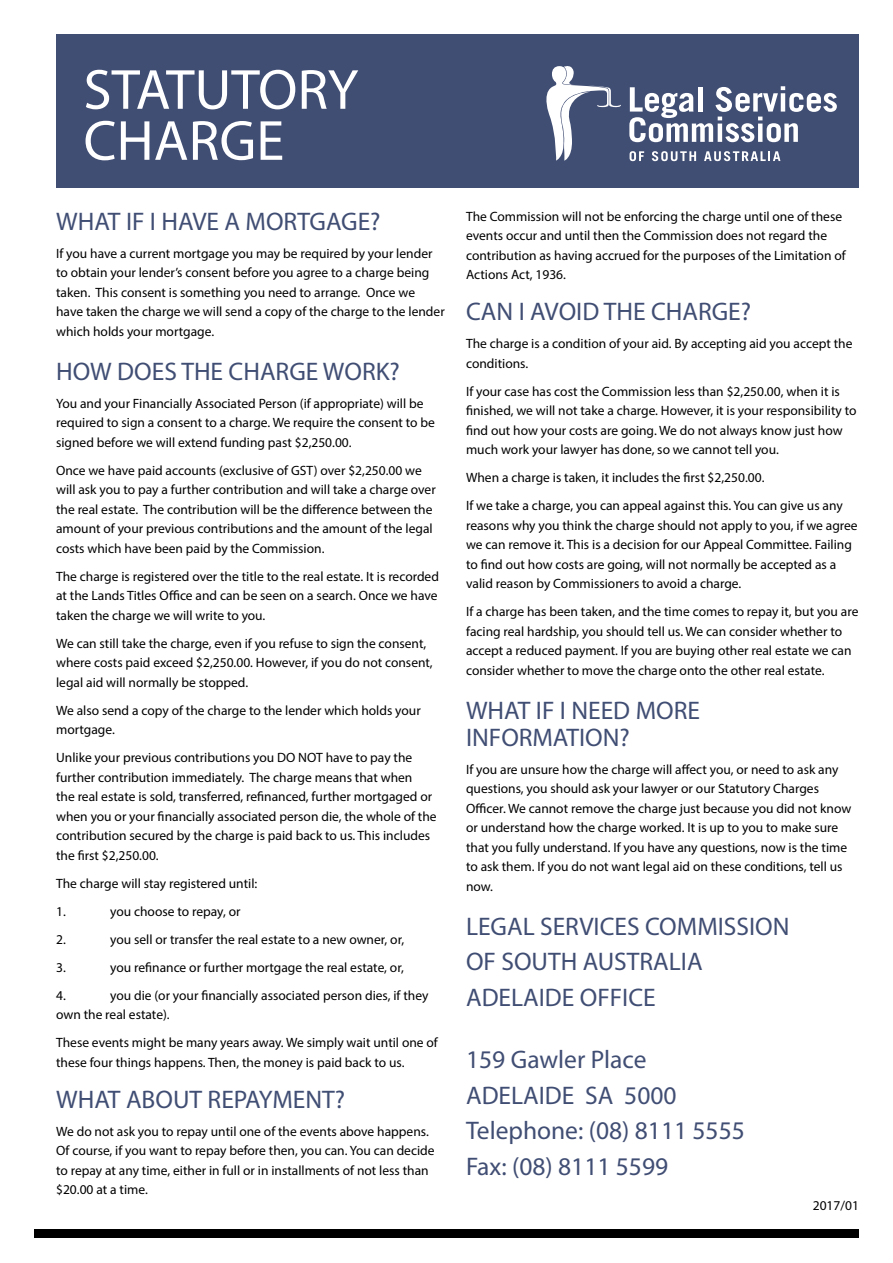
<style>
.page{position:relative;width:893px;height:1263px;background:#fff}
.page>*{position:absolute;margin:0;border:0;box-sizing:border-box;transform-origin:0 0}
.t1{font:57px/51px "Myriad Pro";color:#fff}
.t2{font:25.5px/35.5px "Myriad Pro";color:#414e74}
.t3{font:13.5px/19.5px "Myriad Pro";color:#000}
</style>
<div class="page">
<div style="left:56px;top:34px;width:803px;height:153px;background:#414e74"></div>
<div style="left:34px;top:1229px;width:825px;height:8px;background:#000"></div>
<svg style="left:629px;top:86px;width:208px;height:56px"></svg>
<svg style="left:630px;top:151px;width:14px;height:10px"></svg>
<svg style="left:652px;top:151px;width:44px;height:10px"></svg>
<svg style="left:704px;top:151px;width:76px;height:10px"></svg>
<svg style="left:546px;top:66px;width:75px;height:95px"></svg>
<h1 class="t1" style="left:83px;top:63px;width:276px">STATUTORY<br>CHARGE</h1>
<h2 class="t2" style="left:56px;top:203px;width:326px">WHAT IF I HAVE A MORTGAGE?</h2>
<p class="t3" style="left:56px;top:243px;width:390px">If you have a current mortgage you may be required by your lender to obtain your lender’s consent before you agree to a charge being taken. This consent is something you need to arrange. Once we have taken the charge we will send a copy of the charge to the lender which holds your mortgage.</p>
<h2 class="t2" style="left:56px;top:353px;width:345px">HOW DOES THE CHARGE WORK?</h2>
<p class="t3" style="left:56px;top:393px;width:380px">You and your Financially Associated Person (if appropriate) will be required to sign a consent to a charge. We require the consent to be signed before we will extend funding past $2,250.00.</p>
<p class="t3" style="left:56px;top:460px;width:381px">Once we have paid accounts (exclusive of GST) over $2,250.00 we will ask you to pay a further contribution and will take a charge over the real estate. The contribution will be the difference between the amount of your previous contributions and the amount of the legal costs which have been paid by the Commission.</p>
<p class="t3" style="left:56px;top:566px;width:384px;text-align:justify">The charge is registered over the title to the real estate. It is recorded at the Lands Titles Office and can be seen on a search. Once we have taken the charge we will write to you.</p>
<p class="t3" style="left:56px;top:633px;width:378px">We can still take the charge, even if you refuse to sign the consent, where costs paid exceed $2,250.00. However, if you do not consent, legal aid will normally be stopped.</p>
<p class="t3" style="left:56px;top:700px;width:366px">We also send a copy of the charge to the lender which holds your mortgage.</p>
<p class="t3" style="left:56px;top:748px;width:382px">Unlike your previous contributions you DO NOT have to pay the further contribution immediately. The charge means that when<br>the real estate is sold, transferred, refinanced, further mortgaged or when you or your financially associated person die, the whole of the contribution secured by the charge is paid back to us. This includes the first $2,250.00.</p>
<p class="t3" style="left:56px;top:869px;width:203px;line-height:28px">The charge will stay registered until:<br>1.</p>
<p class="t3" style="left:110px;top:901px;width:132px">you choose to repay, or</p>
<p class="t3" style="left:56px;top:929px;width:11px">2.</p>
<p class="t3" style="left:110px;top:929px;width:296px">you sell or transfer the real estate to a new owner, or,</p>
<p class="t3" style="left:56px;top:957px;width:11px">3.</p>
<p class="t3" style="left:110px;top:957px;width:295px">you refinance or further mortgage the real estate, or,</p>
<p class="t3" style="left:56px;top:985px;width:11px">4.</p>
<p class="t3" style="left:56px;top:985px;width:374px;text-indent:54px">you die (or your financially associated person dies, if they own the real estate).</p>
<p class="t3" style="left:56px;top:1033px;width:383px">These events might be many years away. We simply wait until one of these four things happens. Then, the money is paid back to us.</p>
<h2 class="t2" style="left:56px;top:1081px;width:291px">WHAT ABOUT REPAYMENT?</h2>
<p class="t3" style="left:56px;top:1121px;width:380px">We do not ask you to repay until one of the events above happens.<br>Of course, if you want to repay before then, you can. You can decide to repay at any time, either in full or in installments of not less than $20.00 at a time.</p>
<p class="t3" style="left:466px;top:206px;width:381px">The Commission will not be enforcing the charge until one of these events occur and until then the Commission does not regard the contribution as having accrued for the purposes of the Limitation of Actions Act, 1936.</p>
<h2 class="t2" style="left:466px;top:293px;width:287px">CAN I AVOID THE CHARGE?</h2>
<p class="t3" style="left:466px;top:334px;width:388px">The charge is a condition of your aid. By accepting aid you accept the conditions.</p>
<p class="t3" style="left:466px;top:381px;width:392px">If your case has cost the Commission less than $2,250.00, when it is finished, we will not take a charge. However, it is your responsibility to find out how your costs are going. We do not always know just how much work your lawyer has done, so we cannot tell you.</p>
<p class="t3" style="left:466px;top:463px;width:378px;line-height:28px">When a charge is taken, it includes the first $2,250.00.<br>If we take a charge, you can appeal against this. You can give us any</p>
<p class="t3" style="left:466px;top:515px;width:393px">reasons why you think the charge should not apply to you, if we agree we can remove it. This is a decision for our Appeal Committee. Failing to find out how costs are going, will not normally be accepted as a valid reason by Commissioners to avoid a charge.</p>
<p class="t3" style="left:466px;top:602px;width:394px">If a charge has been taken, and the time comes to repay it, but you are facing real hardship, you should tell us. We can consider whether to accept a reduced payment. If you are buying other real estate we can consider whether to move the charge onto the other real estate.</p>
<h2 class="t2" style="left:466px;top:696px;width:235px;line-height:27px">WHAT IF I NEED MORE<br>INFORMATION?</h2>
<p class="t3" style="left:466px;top:759px;width:387px">If you are unsure how the charge will affect you, or need to ask any questions, you should ask your lawyer or our Statutory Charges Officer. We cannot remove the charge just because you did not know or understand how the charge worked. It is up to you to make sure that you fully understand. If you have any questions, now is the time to ask them. If you do not want legal aid on these conditions, tell us now.</p>
<h2 class="t2" style="left:466px;top:908px;width:325px">LEGAL SERVICES COMMISSION<br>OF SOUTH AUSTRALIA<br>ADELAIDE OFFICE</h2>
<h2 class="t2" style="left:466px;top:1041px;width:280px">159 Gawler Place<br>ADELAIDE SA 5000<br>Telephone: (08) 8111 5555<br>Fax: (08) 8111 5599</h2>
<p class="t3" style="left:813px;top:1196px;width:48px">2017/01</p>
</div>
